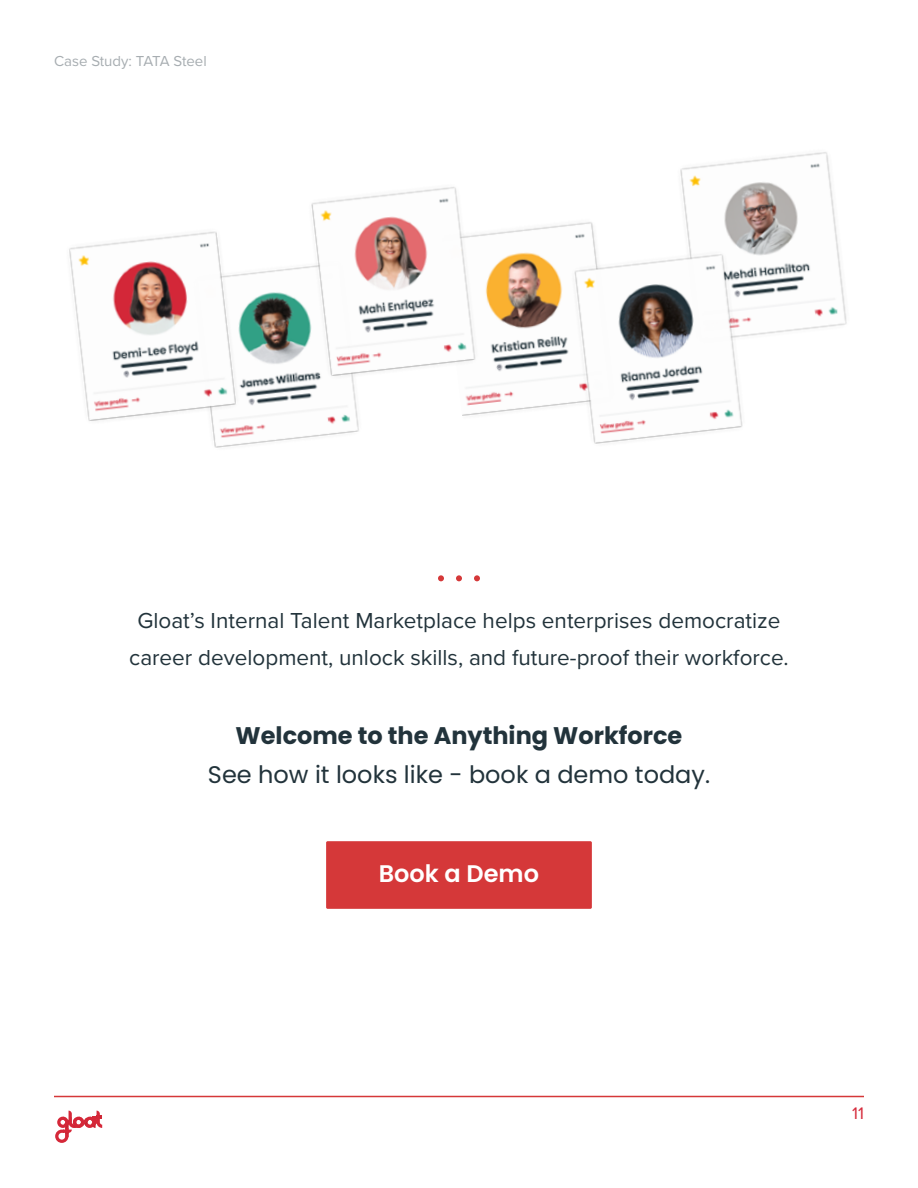
<style>
.page{position:relative;width:918px;height:1188px;background:#fff}
.page>*{position:absolute;margin:0;border:0;box-sizing:border-box;transform-origin:0 0}
.t1{font:24px "Poppins";color:#22333b}
.t2{font:700 24px "Poppins";color:#22333b}
.t3{font:600 24px "Poppins";color:#fff}
.t4{font:22.5px/36.8px "Proxima Nova";color:#22333b;text-align:center}
.t5{font:17.4px "Proxima Nova";color:#d52839}
.t6{font:15px "Proxima Nova";color:#a7adb1}
</style>
<div class="page">
<hr style="left:54px;top:1096px;width:810px;height:1px;background:#d53839">
<svg style="left:55px;top:1111px;width:47px;height:32px"></svg>
<svg style="left:456px;top:575px;width:6px;height:6px"></svg>
<svg style="left:438px;top:575px;width:6px;height:6px"></svg>
<svg style="left:474px;top:575px;width:6px;height:6px"></svg>
<div style="left:326px;top:841px;width:266px;height:68px;background:#d53839;border-radius:2px"></div>
<img style="left:462px;top:222px;width:134px;height:194px">
<img style="left:212px;top:267px;width:147px;height:181px">
<img style="left:680px;top:152px;width:167px;height:184px">
<img style="left:304px;top:187px;width:180px;height:197px">
<img style="left:69px;top:231px;width:173px;height:198px">
<img style="left:567px;top:246px;width:184px;height:198px">
<p class="t6" style="left:54px;top:50px;width:154px">Case Study: TATA Steel</p>
<p class="t4" style="left:129px;top:601px;width:661px">Gloat s’ Internal Talent Marketplace helps enterprises democratize career development, unlock skills, and future-proof their workforce.</p>
<p class="t2" style="left:236px;top:722px;width:448px">Welcome to the Anything Workforce</p>
<p class="t1" style="left:208px;top:761px;width:504px">See how it looks like - book a demo today.</p>
<p class="t3" style="left:379px;top:859px;width:162px">Book a Demo</p>
<p class="t5" style="left:852px;top:1100px;width:13px">11</p>
</div>
